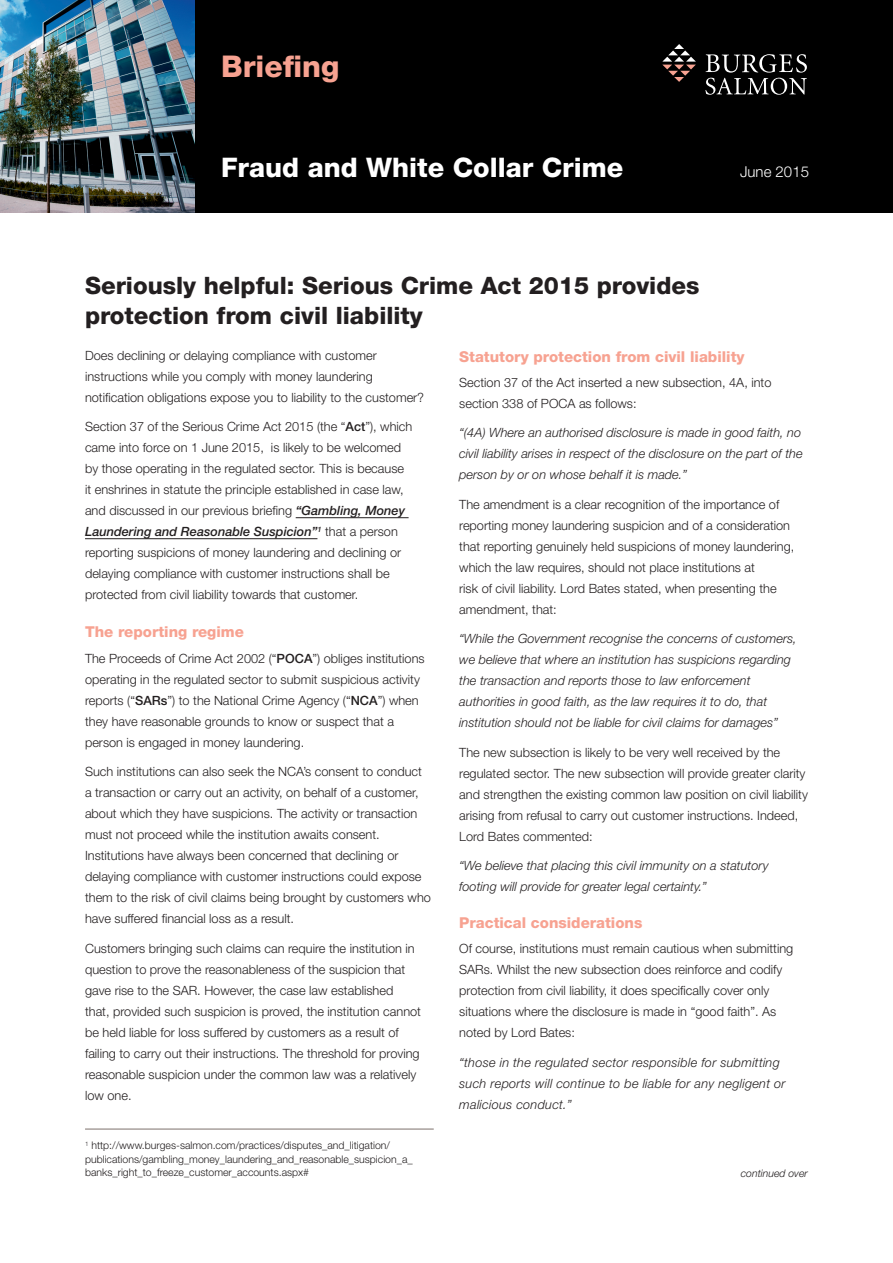
<style>
.page{position:relative;width:893px;height:1263px;background:#fff}
.page>*{position:absolute;margin:0;border:0;box-sizing:border-box;transform-origin:0 0}
.header_pink_9pt{font:800 30px "Helvetica Neue LT Std";color:#f7a291}
.t1{font:800 27px "Helvetica Neue LT Std";color:#fff}
.main_pink_title{font:800 24px/30px "Helvetica Neue LT Std";color:#231f20}
.subtitle_-_pink{font:800 15px "Helvetica Neue LT Std";color:#f7a291}
.t2{font:300 15px "Helvetica Neue LT Std";color:#fff}
.bodytext{font:300 12.75px/21px "Helvetica Neue LT Std";color:#231f20}
.bodytext-2{font:italic 300 12.75px/21px "Helvetica Neue LT Std";color:#231f20}
.bodytext-3{font:italic 300 12.75px/21px "Helvetica Neue LT Std";letter-spacing:.02em;color:#231f20}
.bodytext-4{font:300 10.5px/13.5px "Helvetica Neue LT Std";color:#231f20}
.bodytextindent{font:italic 300 10.5px "Helvetica Neue LT Std";color:#231f20}
.s1{font-weight:500}
.s2{font-weight:500;font-style:italic}
</style>
<div class="page">
<div style="left:0;top:0;width:893px;height:213px;background:#000"></div>
<img style="left:0;top:0;width:194px;height:213px">
<svg style="left:662px;top:44px;width:34px;height:38px"></svg>
<svg style="left:705px;top:54px;width:102px;height:41px"></svg>
<hr style="left:296px;top:517px;width:113px;height:1px;background:#231f20">
<hr style="left:85px;top:538px;width:232px;height:1px;background:#231f20">
<hr style="left:85px;top:1129px;width:349px;height:1px;background:#7d716c">
<p class="header_pink_9pt" style="left:221px;top:48px;width:120px">Briefing</p>
<p class="t1" style="left:221px;top:151px;width:404px">Fraud and White Collar Crime</p>
<p class="t2" style="left:740px;top:162px;width:70px">June 2015</p>
<p class="main_pink_title" style="left:85px;top:270px;width:616px">Seriously helpful: Serious Crime Act 2015 provides protection from civil liability</p>
<p class="bodytext" style="left:85px;top:345px;width:341px">Does declining or delaying compliance with customer instructions while you comply with money laundering notification obligations expose you to liability to the customer?</p>
<p class="bodytext" style="left:85px;top:416px;width:329px">Section 37 of the Serious Crime Act 2015 (the “<span class="s1">Act</span>”), which came into force on 1 June 2015, is likely to be welcomed by those operating in the regulated sector. This is because it enshrines in statute the principle established in case law, and discussed in our previous briefing <span class="s2">“Gambling, Money Laundering and Reasonable Suspicion”</span><sup>1</sup> that a person reporting suspicions of money laundering and declining or delaying compliance with customer instructions shall be protected from civil liability towards that customer.</p>
<p class="subtitle_-_pink" style="left:85px;top:623px;width:160px">The reporting regime</p>
<p class="bodytext" style="left:85px;top:647px;width:341px">The Proceeds of Crime Act 2002 (“<span class="s1">POCA</span>”) obliges institutions operating in the regulated sector to submit suspicious activity reports (“<span class="s1">SARs</span>”) to the National Crime Agency (“<span class="s1">NCA</span>”) when they have reasonable grounds to know or suspect that a person is engaged in money laundering.</p>
<p class="bodytext" style="left:85px;top:761px;width:347px">Such institutions can also seek the NCA’s consent to conduct a transaction or carry out an activity, on behalf of a customer, about which they have suspicions. The activity or transaction must not proceed while the institution awaits consent.<br>Institutions have always been concerned that declining or delaying compliance with customer instructions could expose them to the risk of civil claims being brought by customers who have suffered financial loss as a result.</p>
<p class="bodytext" style="left:85px;top:937px;width:338px">Customers bringing such claims can require the institution in question to prove the reasonableness of the suspicion that gave rise to the SAR. However, the case law established<br>that, provided such suspicion is proved, the institution cannot be held liable for loss suffered by customers as a result of failing to carry out their instructions. The threshold for proving reasonable suspicion under the common law was a relatively low one.</p>
<p class="subtitle_-_pink" style="left:459px;top:347px;width:287px">Statutory protection from civil liability</p>
<p class="bodytext" style="left:459px;top:371px;width:314px">Section 37 of the Act inserted a new subsection, 4A, into section 338 of POCA as follows:</p>
<p class="bodytext-2" style="left:459px;top:422px;width:345px;text-align:justify">“(4A) Where an authorised disclosure is made in good faith, no civil liability arises in respect of the disclosure on the part of the person by or on whose behalf it is made.”</p>
<p class="bodytext" style="left:459px;top:493px;width:337px">The amendment is a clear recognition of the importance of reporting money laundering suspicion and of a consideration that reporting genuinely held suspicions of money laundering, which the law requires, should not place institutions at<br>risk of civil liability. Lord Bates stated, when presenting the amendment, that:</p>
<p class="bodytext-2" style="left:459px;top:628px;width:339px">“While the Government recognise the concerns of customers, we believe that where an institution has suspicions regarding the transaction and reports those to law enforcement authorities in good faith, as the law requires it to do, that institution should not be liable for civil claims for damages”</p>
<p class="bodytext" style="left:459px;top:741px;width:350px">The new subsection is likely to be very well received by the regulated sector. The new subsection will provide greater clarity and strengthen the existing common law position on civil liability arising from refusal to carry out customer instructions. Indeed, Lord Bates commented:</p>
<p class="bodytext-2" style="left:459px;top:855px;width:311px">“We believe that placing this civil immunity on a statutory footing will provide for greater legal certainty.”</p>
<p class="subtitle_-_pink" style="left:459px;top:914px;width:185px">Practical considerations</p>
<p class="bodytext" style="left:459px;top:938px;width:336px">Of course, institutions must remain cautious when submitting SARs. Whilst the new subsection does reinforce and codify protection from civil liability, it does specifically cover only situations where the disclosure is made in “good faith”. As noted by Lord Bates:</p>
<p class="bodytext-3" style="left:459px;top:1051px;width:328px">“those in the regulated sector responsible for submitting such reports will continue to be liable for any negligent or malicious conduct.”</p>
<p class="bodytext-4" style="left:85px;top:1138px;width:329px"><sup>1</sup> http://www.burges-salmon.com/practices/disputes_and_litigation/ publications/gambling_money_laundering_and_reasonable_suspicion_a_ banks_right_to_freeze_customer_accounts.aspx#</p>
<p class="bodytextindent" style="left:741px;top:1167px;width:69px">continued over</p>
</div>
